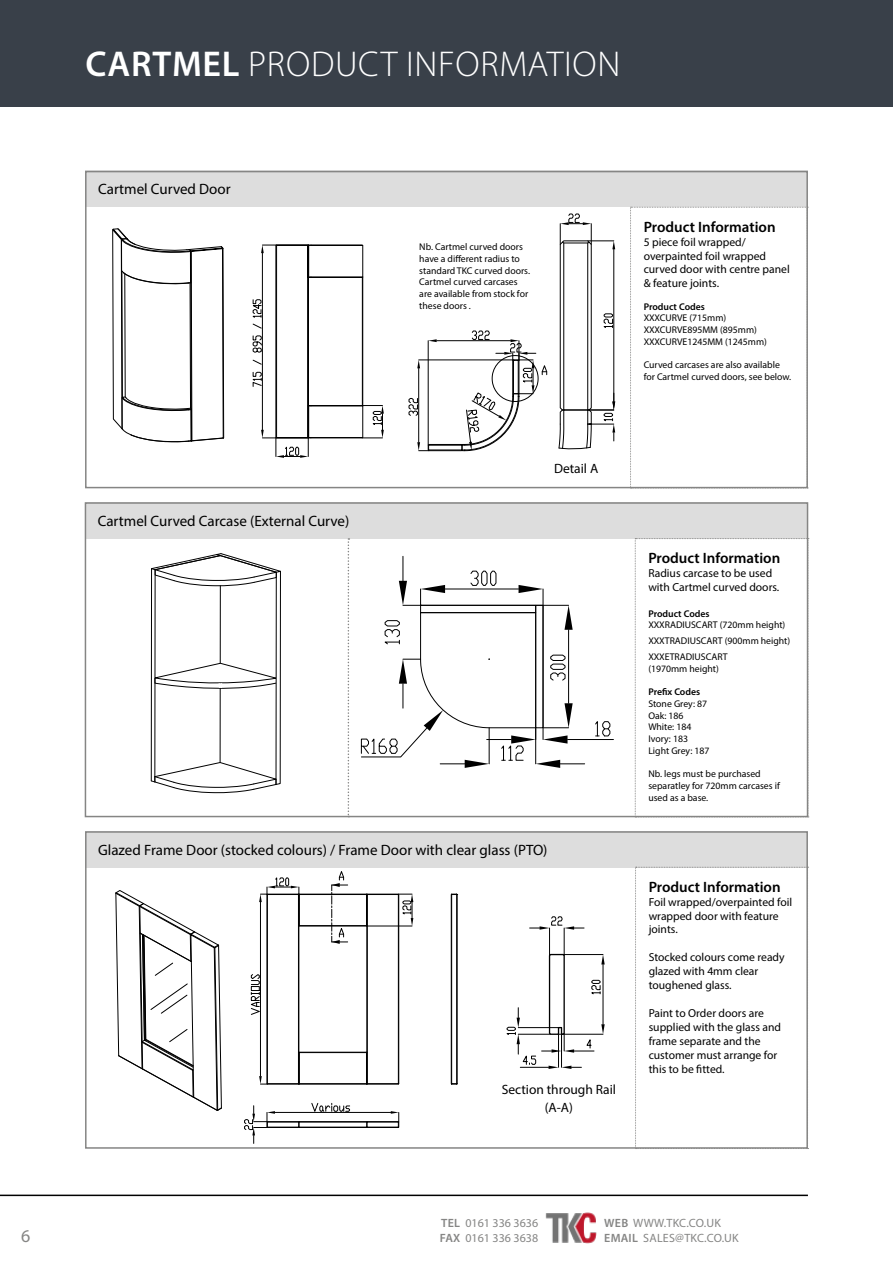
<style>
.page{position:relative;width:893px;height:1263px;background:#fff}
.page>*{position:absolute;margin:0;border:0;box-sizing:border-box;transform-origin:0 0}
.t1{font:300 36px "Myriad Pro";letter-spacing:.02em;color:#fff}
.t2{font:18px "Myriad Pro";color:#858584}
.t3{font:15px "Myriad Pro";color:#000}
.t4{font:600 15px "Myriad Pro";color:#000}
.t5{font:13.5px/18px "Myriad Pro";color:#000;text-align:center}
.t6{font:12px/15px "Myriad Pro";letter-spacing:.02em;color:#858584}
.t7{font:12px/15px "Myriad Pro";color:#858584}
.t8{font:11.7px/14px "Myriad Pro";color:#000}
.t9{font:9.75px/11.7px "Myriad Pro";color:#000}
.t10{font:600 9.75px "Myriad Pro";color:#000}
.s1{font-weight:600}
</style>
<div class="page">
<div style="left:0;top:0;width:893px;height:106px;background:#394049"></div>
<img style="left:545px;top:1212px;width:52px;height:32px">
<hr style="left:0;top:1194px;width:808px;height:2px;background:#000">
<div style="left:85px;top:171px;width:722px;height:36px;background:#ddd"></div>
<div style="left:85px;top:171px;width:723px;height:317px;border:2px solid #858584"></div>
<svg style="left:112px;top:228px;width:113px;height:215px"></svg>
<svg style="left:630px;top:207px;width:178px;height:282px"></svg>
<div style="left:85px;top:831px;width:722px;height:36px;background:#ddd"></div>
<div style="left:85px;top:831px;width:723px;height:318px;border:2px solid #858584"></div>
<svg style="left:635px;top:867px;width:173px;height:282px"></svg>
<svg style="left:252px;top:244px;width:132px;height:214px"></svg>
<svg style="left:408px;top:213px;width:208px;height:239px"></svg>
<svg style="left:115px;top:890px;width:107px;height:221px"></svg>
<svg style="left:251px;top:871px;width:162px;height:214px"></svg>
<svg style="left:244px;top:1103px;width:156px;height:40px"></svg>
<svg style="left:451px;top:894px;width:7px;height:191px"></svg>
<svg style="left:506px;top:916px;width:99px;height:153px"></svg>
<div style="left:85px;top:502px;width:722px;height:36px;background:#ddd"></div>
<svg style="left:348px;top:538px;width:1px;height:279px"></svg>
<svg style="left:85px;top:538px;width:263px;height:279px"></svg>
<svg style="left:635px;top:538px;width:174px;height:279px"></svg>
<hr style="left:567px;top:739px;width:46px;height:1px;background:#000">
<svg style="left:595px;top:721px;width:15px;height:16px"></svg>
<svg style="left:361px;top:556px;width:224px;height:212px"></svg>
<svg style="left:151px;top:553px;width:132px;height:240px"></svg>
<h1 class="t1" style="left:85px;top:43px;width:536px"><span class="s1">CARTMEL</span> PRODUCT INFORMATION</h1>
<h3 class="t3" style="left:98px;top:180px;width:134px">Cartmel Curved Door</h3>
<p class="t9" style="left:419px;top:241px;width:112px">Nb. Cartmel curved doors have a different radius to standard TKC curved doors.<br>Cartmel curved carcases are available from stock for these doors .</p>
<h3 class="t4" style="left:644px;top:217px;width:133px">Product Information</h3>
<p class="t8" style="left:644px;top:234px;width:148px">5 piece foil wrapped/ overpainted foil wrapped curved door with centre panel &amp; feature joints.</p>
<p class="t10" style="left:644px;top:300px;width:63px">Product Codes</p>
<p class="t9" style="left:644px;top:312px;width:125px">XXXCURVE (715mm)<br>XXXCURVE895MM (895mm)<br>XXXCURVE1245MM (1245mm)</p>
<p class="t9" style="left:644px;top:359px;width:149px">Curved carcases are also available for Cartmel curved doors, see below.</p>
<h3 class="t3" style="left:98px;top:512px;width:253px">Cartmel Curved Carcase (External Curve)</h3>
<h3 class="t5" style="left:554px;top:459px;width:46px">Detail A</h3>
<h3 class="t3" style="left:98px;top:840px;width:451px">Glazed Frame Door (stocked colours) / Frame Door with clear glass (PTO)</h3>
<h3 class="t5" style="left:502px;top:1080px;width:116px">Section through Rail (A-A)</h3>
<h3 class="t4" style="left:648px;top:548px;width:133px">Product Information</h3>
<p class="t8" style="left:648px;top:566px;width:132px">Radius carcase to be used with Cartmel curved doors.</p>
<p class="t10" style="left:648px;top:607px;width:63px">Product Codes</p>
<p class="t9" style="left:648px;top:617px;width:143px;line-height:15.9px">XXXRADIUSCART (720mm height)<br>XXXTRADIUSCART (900mm height)<br>XXXETRADIUSCART</p>
<p class="t9" style="left:648px;top:663px;width:72px">(1970mm height)</p>
<p class="t10" style="left:648px;top:686px;width:53px">Prefix Codes</p>
<p class="t9" style="left:648px;top:698px;width:63px">Stone Grey: 87<br>Oak: 186<br>White: 184<br>Ivory: 183<br>Light Grey: 187</p>
<p class="t9" style="left:648px;top:768px;width:133px">Nb. legs must be purchased separatley for 720mm carcases if used as a base.</p>
<h3 class="t4" style="left:649px;top:877px;width:133px">Product Information</h3>
<p class="t8" style="left:649px;top:894px;width:145px">Foil wrapped/overpainted foil wrapped door with feature joints.</p>
<p class="t8" style="left:649px;top:950px;width:137px">Stocked colours come ready glazed with 4mm clear toughened glass.</p>
<p class="t8" style="left:649px;top:1006px;width:134px">Paint to Order doors are supplied with the glass and frame separate and the customer must arrange for this to be fitted.</p>
<h2 class="t2" style="left:21px;top:1224px;width:11px">6</h2>
<p class="t7" style="left:440px;top:1215px;width:100px"><span class="s1">TEL</span> 0161 336 3636<br><span class="s1">FAX</span> 0161 336 3638</p>
<p class="t6" style="left:604px;top:1215px;width:136px"><span class="s1">WEB</span> WWW.TKC.CO.UK<br><span class="s1">EMAIL</span> SALES@TKC.CO.UK</p>
</div>
